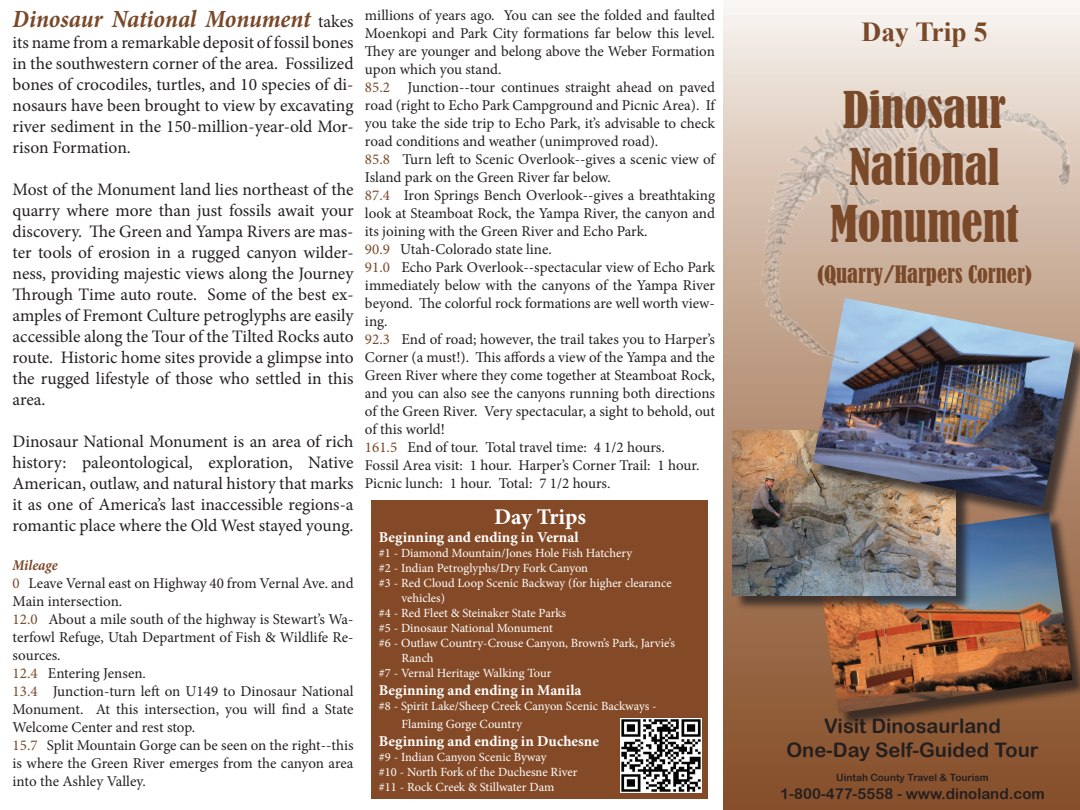
<style>
.page{position:relative;width:1080px;height:810px;background:#fff}
.page>*{position:absolute;margin:0;border:0;box-sizing:border-box;transform-origin:0 0}
.t1{font:condensed 47.5px/57px "Bernard";color:#794929;text-align:center}
.t2{font:700 27.5px "Times New Roman";color:#794929}
.t3{font:italic 700 condensed 25px "Minion Pro";letter-spacing:-.005em;color:#794929}
.t4{font:condensed 22.5px "Bernard";color:#794929}
.t5{font:700 22.5px "Minion Pro";color:#fff}
.t6{font:20px/24px "Arial Rounded MT Bold";color:#231f20;text-align:center}
.t7{font:17.5px/21px "Minion Pro";color:#231f20;text-align:justify}
.t8{font:15px/18px "Minion Pro";letter-spacing:-.005em;color:#231f20}
.t9{font:700 15px "Minion Pro";color:#fff}
.t10{font:15px "Arial Rounded MT Bold";color:#231f20}
.t11{font:12.5px/15px "Minion Pro";letter-spacing:-.005em;color:#fff}
.t12{font:10px "Arial Rounded MT Bold";color:#231f20}
.s1{font-weight:400;font-style:normal;font-stretch:normal;font-size:17.5px;color:#231f20}
.s2{font-weight:700;font-style:italic;font-stretch:condensed;color:#794929}
.s3{color:#794929}
</style>
<div class="page">
<div style="left:372px;top:500px;width:336px;height:299px;background:#844a27"></div>
<svg style="left:723px;top:434px;width:357px;height:376px"></svg>
<img style="left:620px;top:718px;width:81px;height:74px">
<div style="left:817px;top:515px;width:263px;height:213px;background:#231f20;opacity:.75"></div>
<img style="left:815px;top:522px;width:257px;height:191px">
<div style="left:735px;top:432px;width:236px;height:179px;background:#231f20;opacity:.75"></div>
<img style="left:733px;top:434px;width:223px;height:161px">
<div style="left:815px;top:300px;width:265px;height:222px;background:#231f20;opacity:.75"></div>
<img style="left:813px;top:434px;width:262px;height:73px">
<img style="left:723px;top:1px;width:357px;height:433px">
<h3 class="t3" style="left:13px;top:2px;width:342px">Dinosaur National Monument <span class="s1">takes</span></h3>
<p class="t7" style="left:13px;top:32px;width:343px">its name from a remarkable deposit of fossil bones in the southwestern corner of the area. Fossilized bones of crocodiles, turtles, and 10 species of di&shy;nosaurs have been brought to view by excavating river sediment in the 150-million-year-old Mor&shy;rison Formation.</p>
<p class="t7" style="left:13px;top:179px;width:343px">Most of the Monument land lies northeast of the quarry where more than just fossils await your discovery. The Green and Yampa Rivers are mas&shy;ter tools of erosion in a rugged canyon wilder&shy;ness, providing majestic views along the Journey Through Time auto route. Some of the best ex&shy;amples of Fremont Culture petroglyphs are easily accessible along the Tour of the Tilted Rocks auto route. Historic home sites provide a glimpse into the rugged lifestyle of those who settled in this area.</p>
<p class="t7" style="left:13px;top:431px;width:343px">Dinosaur National Monument is an area of rich history: paleontological, exploration, Native American, outlaw, and natural history that marks it as one of America’s last inaccessible regions-a romantic place where the Old West stayed young.</p>
<p class="t8" style="left:13px;top:556px;width:343px"><span class="s2">Mileage<br></span><span class="s3">0</span> Leave Vernal east on Highway 40 from Vernal Ave. and Main intersection.<br><span class="s3">12.0</span> About a mile south of the highway is Stewart’s Wa&shy;terfowl Refuge, Utah Department of Fish &amp; Wildlife Re&shy;sources.<br><span class="s3">12.4</span> Entering Jensen.<br><span class="s3">13.4</span> Junction-turn left on U149 to Dinosaur National Monument. At this intersection, you will find a State Welcome Center and rest stop.<br><span class="s3">15.7</span> Split Mountain Gorge can be seen on the right--this is where the Green River emerges from the canyon area into the Ashley Valley.</p>
<p class="t8" style="left:365px;top:6px;width:352px">millions of years ago. You can see the folded and faulted Moenkopi and Park City formations far below this level.<br>They are younger and belong above the Weber Formation upon which you stand.<br><span class="s3">85.2</span> Junction--tour continues straight ahead on paved road (right to Echo Park Campground and Picnic Area). If you take the side trip to Echo Park, it’s advisable to check road conditions and weather (unimproved road).<br><span class="s3">85.8</span> Turn left to Scenic Overlook--gives a scenic view of Island park on the Green River far below.<br><span class="s3">87.4</span> Iron Springs Bench Overlook--gives a breathtaking look at Steamboat Rock, the Yampa River, the canyon and its joining with the Green River and Echo Park.<br><span class="s3">90.9</span> Utah-Colorado state line.<br><span class="s3">91.0</span> Echo Park Overlook--spectacular view of Echo Park immediately below with the canyons of the Yampa River beyond. The colorful rock formations are well worth view&shy;ing.<br><span class="s3">92.3</span> End of road; however, the trail takes you to Harper’s Corner (a must!). This affords a view of the Yampa and the Green River where they come together at Steamboat Rock, and you can also see the canyons running both directions of the Green River. Very spectacular, a sight to behold, out of this world!<br><span class="s3">161.5</span> End of tour. Total travel time: 4 1/2 hours.<br>Fossil Area visit: 1 hour. Harper’s Corner Trail: 1 hour.<br>Picnic lunch: 1 hour. Total: 7 1/2 hours.</p>
<h3 class="t5" style="left:494px;top:500px;width:93px">Day Trips</h3>
<p class="t9" style="left:379px;top:526px;width:201px">Beginning and ending in Vernal</p>
<p class="t11" style="left:379px;top:545px;width:255px">#1 - Diamond Mountain/Jones Hole Fish Hatchery</p>
<p class="t11" style="left:379px;top:560px;width:211px">#2 - Indian Petroglyphs/Dry Fork Canyon</p>
<p class="t11" style="left:379px;top:575px;width:294px">#3 - Red Cloud Loop Scenic Backway (for higher clearance</p>
<p class="t11" style="left:402px;top:590px;width:45px">vehicles)</p>
<p class="t11" style="left:379px;top:605px;width:189px">#4 - Red Fleet &amp; Steinaker State Parks</p>
<p class="t11" style="left:379px;top:620px;width:176px">#5 - Dinosaur National Monument</p>
<p class="t11" style="left:379px;top:635px;width:298px">#6 - Outlaw Country-Crouse Canyon, Brown’s Park, Jarvie’s</p>
<p class="t11" style="left:402px;top:650px;width:34px">Ranch</p>
<p class="t11" style="left:379px;top:665px;width:174px">#7 - Vernal Heritage Walking Tour</p>
<p class="t9" style="left:379px;top:679px;width:204px">Beginning and ending in Manila</p>
<p class="t11" style="left:402px;top:697px;width:257px;line-height:18px;text-indent:-23px">#8 - Spirit Lake/Sheep Creek Canyon Scenic Backways -<br>Flaming Gorge Country</p>
<p class="t9" style="left:379px;top:730px;width:222px">Beginning and ending in Duchesne</p>
<p class="t11" style="left:379px;top:749px;width:200px">#9 - Indian Canyon Scenic Byway<br>#10 - North Fork of the Duchesne River #11 - Rock Creek &amp; Stillwater Dam</p>
<h2 class="t2" style="left:862px;top:13px;width:127px">Day Trip 5</h2>
<h1 class="t1" style="left:830px;top:82px;width:191px">Dinosaur<br>National<br>Monument</h1>
<h3 class="t4" style="left:818px;top:261px;width:215px">(Quarry/Harpers Corner)</h3>
<h3 class="t6" style="left:786px;top:713px;width:254px">Visit Dinosaurland<br>One-Day Self-Guided Tour</h3>
<p class="t12" style="left:836px;top:771px;width:154px">Uintah County Travel &amp; Tourism</p>
<p class="t10" style="left:780px;top:785px;width:266px">1-800-477-5558 - www.dinoland.com</p>
</div>
